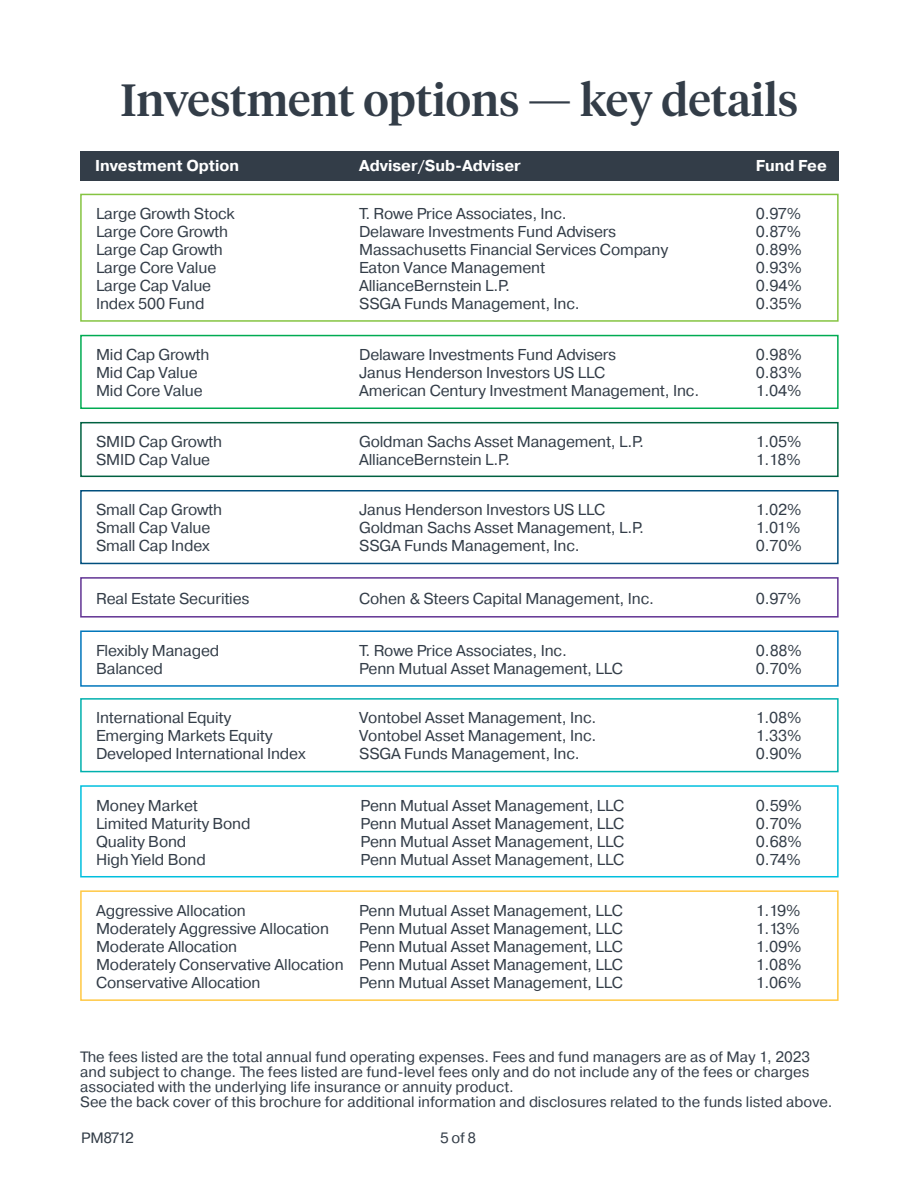
<style>
.page{position:relative;width:918px;height:1188px;background:#fff}
.page>*{position:absolute;margin:0;border:0;box-sizing:border-box;transform-origin:0 0}
.t1{font:500 45px "Tiempos Headline";color:#333d48}
.t2{font:15.75px/18px "Pragmatica";letter-spacing:-.01em;color:#333d48}
.t3{font:700 15.75px "Pragmatica";color:#fff}
.t4{font:15px/15px "Pragmatica";color:#333d48}
</style>
<div class="page">
<div style="left:80px;top:151px;width:759px;height:30px;background:#333d48"></div>
<div style="left:80px;top:785px;width:759px;height:92px;border:2px solid #00bfde"></div>
<div style="left:80px;top:577px;width:759px;height:41px;border:2px solid #613393"></div>
<div style="left:80px;top:630px;width:759px;height:57px;border:2px solid #0076bb"></div>
<div style="left:80px;top:194px;width:759px;height:128px;border:2px solid #85c441"></div>
<div style="left:80px;top:335px;width:759px;height:74px;border:2px solid #00ab52"></div>
<div style="left:80px;top:422px;width:759px;height:55px;border:2px solid #006141"></div>
<div style="left:80px;top:490px;width:759px;height:74px;border:2px solid #004f7d"></div>
<div style="left:80px;top:890px;width:759px;height:111px;border:2px solid #ffc843"></div>
<div style="left:80px;top:698px;width:759px;height:74px;border:2px solid #00b0ad"></div>
<h1 class="t1" style="left:120px;top:69px;width:679px">Investment options — key details</h1>
<p class="t3" style="left:95px;top:155px;width:146px">Investment Option</p>
<p class="t3" style="left:359px;top:155px;width:163px">Adviser/Sub-Adviser</p>
<p class="t3" style="left:756px;top:155px;width:72px">Fund Fee</p>
<p class="t2" style="left:96px;top:205px;width:140px">Large Growth Stock<br>Large Core Growth<br>Large Cap Growth<br>Large Core Value<br>Large Cap Value<br>Index 500 Fund</p>
<p class="t2" style="left:359px;top:205px;width:311px">T. Rowe Price Associates, Inc.<br>Delaware Investments Fund Advisers<br>Massachusetts Financial Services Company<br>Eaton Vance Management<br>AllianceBernstein L.P.<br>SSGA Funds Management, Inc.</p>
<p class="t2" style="left:756px;top:205px;width:48px;text-align:justify">0.97% 0.87% 0.89% 0.93% 0.94% 0.35%</p>
<p class="t2" style="left:96px;top:346px;width:115px">Mid Cap Growth<br>Mid Cap Value<br>Mid Core Value</p>
<p class="t2" style="left:756px;top:346px;width:48px;text-align:justify">0.98% 0.83% 1.04%</p>
<p class="t2" style="left:359px;top:346px;width:342px">Delaware Investments Fund Advisers<br>Janus Henderson Investors US LLC<br>American Century Investment Management, Inc.</p>
<p class="t2" style="left:96px;top:433px;width:127px">SMID Cap Growth<br>SMID Cap Value</p>
<p class="t2" style="left:756px;top:433px;width:47px">1.05%<br>1.18%</p>
<p class="t2" style="left:359px;top:433px;width:286px">Goldman Sachs Asset Management, L.P.<br>AllianceBernstein L.P.</p>
<p class="t2" style="left:96px;top:501px;width:128px">Small Cap Growth<br>Small Cap Value<br>Small Cap Index</p>
<p class="t2" style="left:756px;top:501px;width:48px;text-align:justify">1.02% 1.01% 0.70%</p>
<p class="t2" style="left:359px;top:501px;width:286px">Janus Henderson Investors US LLC<br>Goldman Sachs Asset Management, L.P.<br>SSGA Funds Management, Inc.</p>
<p class="t2" style="left:96px;top:589px;width:155px">Real Estate Securities</p>
<p class="t2" style="left:359px;top:589px;width:296px">Cohen &amp; Steers Capital Management, Inc.</p>
<p class="t2" style="left:756px;top:589px;width:47px">0.97%</p>
<p class="t2" style="left:96px;top:642px;width:125px">Flexibly Managed<br>Balanced</p>
<p class="t2" style="left:756px;top:642px;width:48px">0.88%<br>0.70%</p>
<p class="t2" style="left:359px;top:642px;width:265px">T. Rowe Price Associates, Inc.<br>Penn Mutual Asset Management, LLC</p>
<p class="t2" style="left:96px;top:709px;width:211px">International Equity<br>Emerging Markets Equity<br>Developed International Index</p>
<p class="t2" style="left:359px;top:709px;width:239px;text-align:justify">Vontobel Asset Management, Inc.<br>Vontobel Asset Management, Inc.<br>SSGA Funds Management, Inc.</p>
<p class="t2" style="left:756px;top:709px;width:48px;text-align:justify">1.08% 1.33% 0.90%</p>
<p class="t2" style="left:96px;top:796px;width:156px">Money Market<br>Limited Maturity Bond<br>Quality Bond<br>High Yield Bond</p>
<p class="t2" style="left:361px;top:796px;width:265px;text-align:justify">Penn Mutual Asset Management, LLC Penn Mutual Asset Management, LLC Penn Mutual Asset Management, LLC Penn Mutual Asset Management, LLC</p>
<p class="t2" style="left:756px;top:796px;width:48px;text-align:justify">0.59% 0.70% 0.68% 0.74%</p>
<p class="t2" style="left:96px;top:902px;width:249px">Aggressive Allocation<br>Moderately Aggressive Allocation<br>Moderate Allocation<br>Moderately Conservative Allocation<br>Conservative Allocation</p>
<p class="t2" style="left:359px;top:902px;width:265px;text-align:justify">Penn Mutual Asset Management, LLC Penn Mutual Asset Management, LLC Penn Mutual Asset Management, LLC Penn Mutual Asset Management, LLC Penn Mutual Asset Management, LLC</p>
<p class="t2" style="left:756px;top:902px;width:47px;text-align:justify">1.19% 1.13% 1.09% 1.08% 1.06%</p>
<p class="t4" style="left:80px;top:1050px;width:754px">The fees listed are the total annual fund operating expenses. Fees and fund managers are as of May 1, 2023 and subject to change. The fees listed are fund-level fees only and do not include any of the fees or charges associated with the underlying life insurance or annuity product.<br>See the back cover of this brochure for additional information and disclosures related to the funds listed above.</p>
<p class="t4" style="left:81px;top:1130px;width:54px">PM8712</p>
<p class="t4" style="left:440px;top:1130px;width:38px">5 of 8</p>
</div>
